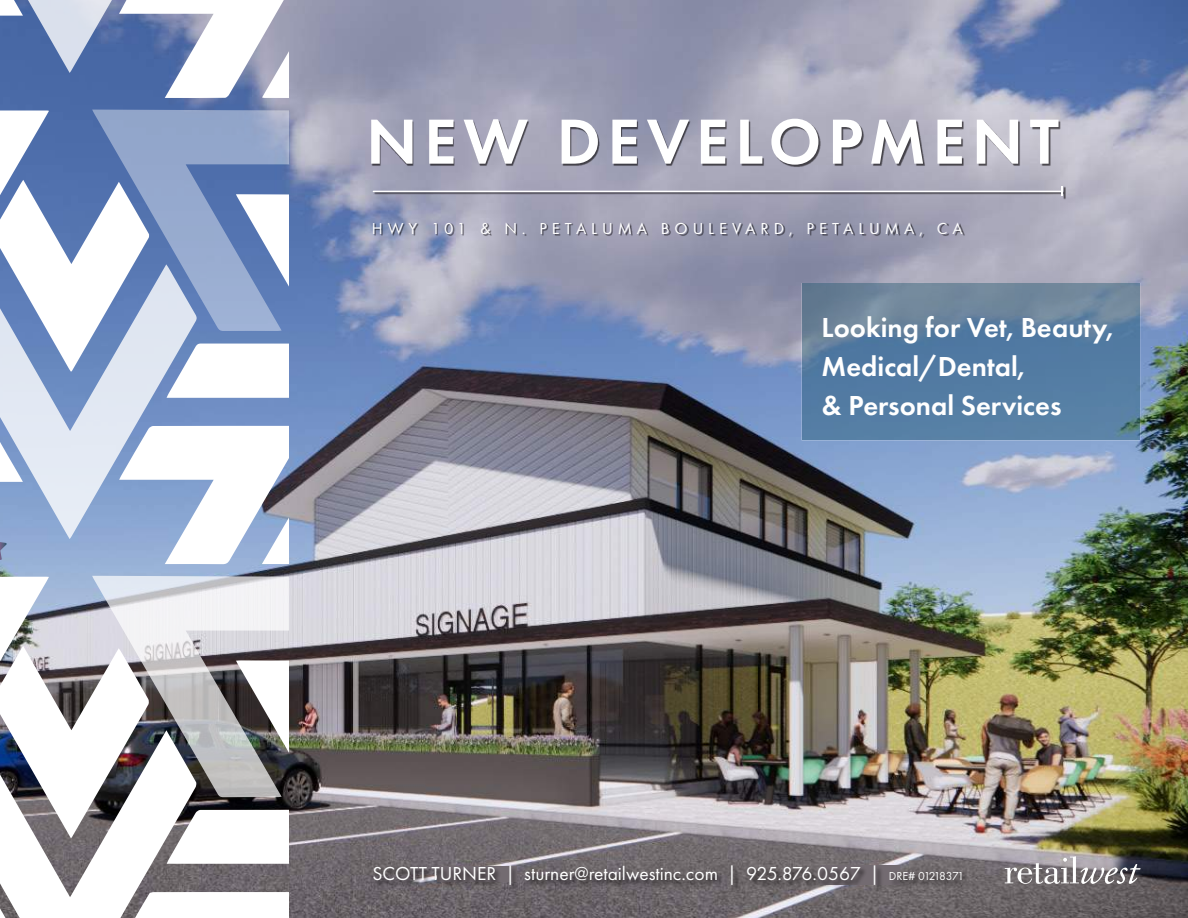
<style>
.page{position:relative;width:1188px;height:918px;background:#fff}
.page>*{position:absolute;margin:0;border:0;box-sizing:border-box;transform-origin:0 0}
.t1{font:600 66px "Futura PT";letter-spacing:.1em;color:#fff}
.t2{font:600 28.5px/39px "Futura PT";color:#fff}
.t3{font:19.5px "Futura PT";color:#fff}
.t4{font:16.5px "Futura PT";letter-spacing:.3em;color:#fff}
.s1{font-size:12px}
</style>
<div class="page">
<img style="left:0;top:0;width:1188px;height:918px">
<img style="left:367px;top:109px;width:805px;height:79px">
<img style="left:373px;top:187px;width:693px;height:12px">
<hr style="left:373px;top:191px;width:689px;height:1px;background:#fff">
<svg style="left:0;top:0;width:288px;height:98px"></svg>
<svg style="left:0;top:110px;width:288px;height:454px"></svg>
<svg style="left:0;top:576px;width:288px;height:342px"></svg>
<img style="left:370px;top:861px;width:609px;height:39px">
<img style="left:372px;top:221px;width:619px;height:25px">
<svg style="left:1005px;top:856px;width:136px;height:28px;background:#989498"></svg>
<svg style="left:802px;top:284px;width:338px;height:156px;background:#5b7ea0"></svg>
<h1 class="t1" style="left:366px;top:100px;width:694px">NEW DEVELOPMENT</h1>
<p class="t4" style="left:372px;top:219px;width:592px">HWY 101 &amp; N. PETALUMA BOULEVARD, PETALUMA, CA</p>
<h2 class="t2" style="left:822px;top:308px;width:294px">Looking for Vet, Beauty,<br>Medical/Dental,<br>&amp; Personal Services</h2>
<p class="t3" style="left:373px;top:862px;width:593px">SCOTT TURNER | sturner@retailwestinc.com | 925.876.0567 | <span class="s1">DRE# 01218371</span></p>
</div>
